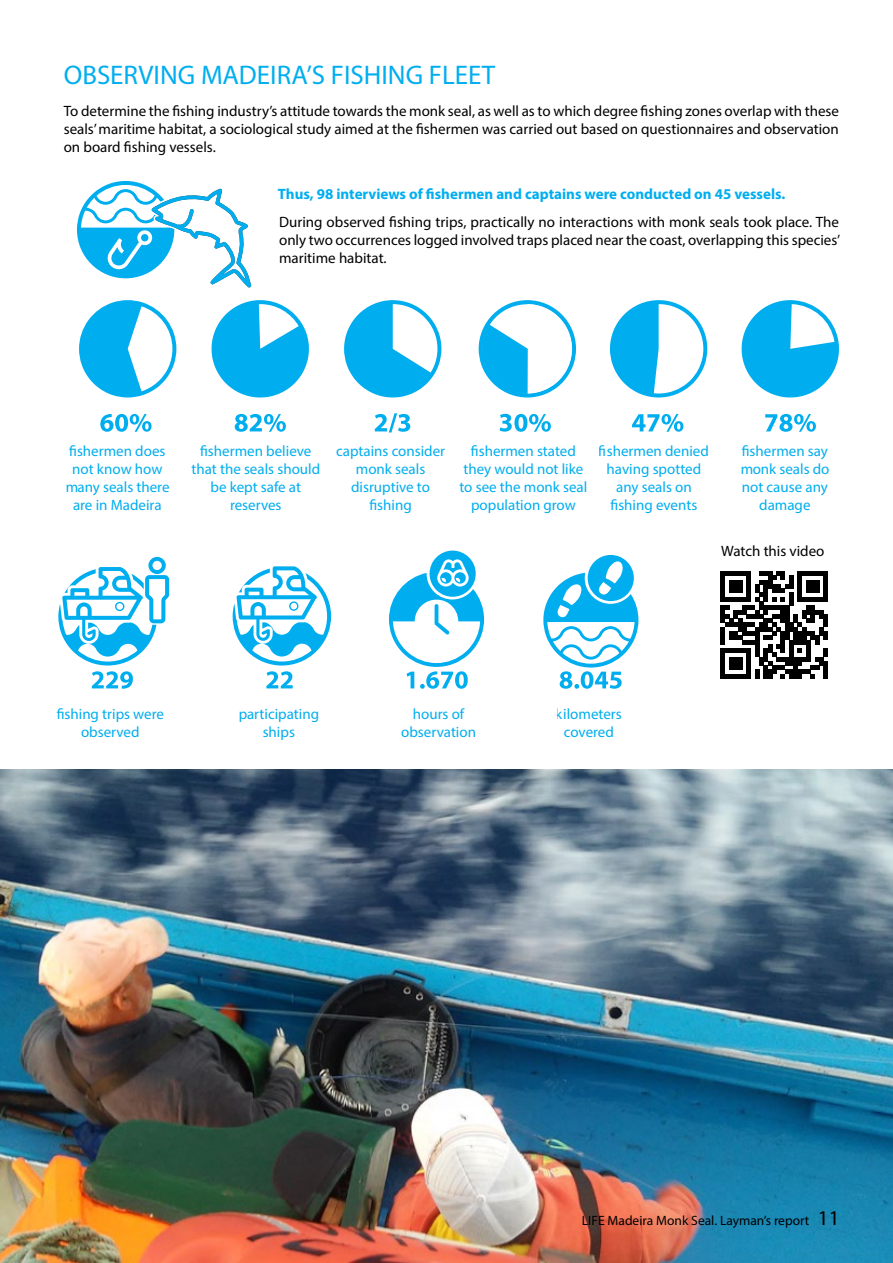
<style>
.page{position:relative;width:893px;height:1263px;background:#fff}
.page>*{position:absolute;margin:0;border:0;box-sizing:border-box;transform-origin:0 0}
.t1{font:27px "Myriad Pro";color:#00aeef}
.t2{font:15px/18px "Myriad Pro";color:#000;text-align:justify}
.t3{font:15px/18px "Myriad Pro";color:#00aeef;text-align:center}
.t4{font:700 15px "Myriad Pro";color:#00aeef}
.t5{font:13.5px "Myriad Pro";color:#000}
.s1{font-size:21px}
</style>
<div class="page">
<img style="left:0;top:770px;width:893px;height:493px">
<svg style="left:100px;top:414px;width:52px;height:18px"></svg>
<svg style="left:235px;top:414px;width:51px;height:18px"></svg>
<svg style="left:632px;top:414px;width:51px;height:18px"></svg>
<svg style="left:79px;top:300px;width:97px;height:97px"></svg>
<svg style="left:765px;top:414px;width:51px;height:18px"></svg>
<svg style="left:742px;top:300px;width:97px;height:97px"></svg>
<svg style="left:212px;top:300px;width:97px;height:97px"></svg>
<svg style="left:375px;top:413px;width:35px;height:19px"></svg>
<svg style="left:344px;top:300px;width:97px;height:97px"></svg>
<svg style="left:610px;top:300px;width:97px;height:97px"></svg>
<svg style="left:77px;top:181px;width:174px;height:106px"></svg>
<svg style="left:92px;top:671px;width:41px;height:18px"></svg>
<svg style="left:266px;top:671px;width:27px;height:17px"></svg>
<svg style="left:389px;top:551px;width:95px;height:138px"></svg>
<svg style="left:543px;top:555px;width:95px;height:134px"></svg>
<svg style="left:58px;top:557px;width:111px;height:108px"></svg>
<svg style="left:233px;top:566px;width:98px;height:99px"></svg>
<svg style="left:500px;top:414px;width:51px;height:18px"></svg>
<svg style="left:479px;top:300px;width:97px;height:97px"></svg>
<svg style="left:721px;top:571px;width:107px;height:107px"></svg>
<h1 class="t1" style="left:64px;top:58px;width:433px">OBSERVING MADEIRA’S FISHING FLEET</h1>
<p class="t2" style="left:64px;top:102px;width:777px">To determine the fishing industry’s attitude towards the monk seal, as well as to which degree fishing zones overlap with these seals’ maritime habitat, a sociological study aimed at the fishermen was carried out based on questionnaires and observation on board fishing vessels.</p>
<p class="t4" style="left:278px;top:184px;width:509px">Thus, 98 interviews of fishermen and captains were conducted on 45 vessels.</p>
<p class="t2" style="left:279px;top:213px;width:563px">During observed fishing trips, practically no interactions with monk seals took place. The only two occurrences logged involved traps placed near the coast, overlapping this species’ maritime habitat.</p>
<p class="t3" style="left:65px;top:442px;width:106px">fishermen does not know how many seals there are in Madeira</p>
<p class="t3" style="left:191px;top:442px;width:130px">fishermen believe that the seals should be kept safe at reserves</p>
<p class="t3" style="left:336px;top:442px;width:111px">captains consider monk seals disruptive to fishing</p>
<p class="t3" style="left:599px;top:442px;width:111px">fishermen denied having spotted any seals on fishing events</p>
<p class="t3" style="left:459px;top:442px;width:129px">fishermen stated they would not like to see the monk seal population grow</p>
<p class="t3" style="left:740px;top:442px;width:91px">fishermen say monk seals do not cause any damage</p>
<p class="t2" style="left:721px;top:541px;width:105px">Watch this video</p>
<p class="t3" style="left:57px;top:705px;width:109px">fishing trips were observed</p>
<p class="t3" style="left:239px;top:705px;width:82px">participating ships</p>
<p class="t3" style="left:401px;top:705px;width:76px">hours of observation</p>
<p class="t3" style="left:556px;top:705px;width:67px">kilometers covered</p>
<p class="t5" style="left:582px;top:1212px;width:259px">LIFE Madeira Monk Seal. Layman’s report <span class="s1">11</span></p>
</div>
